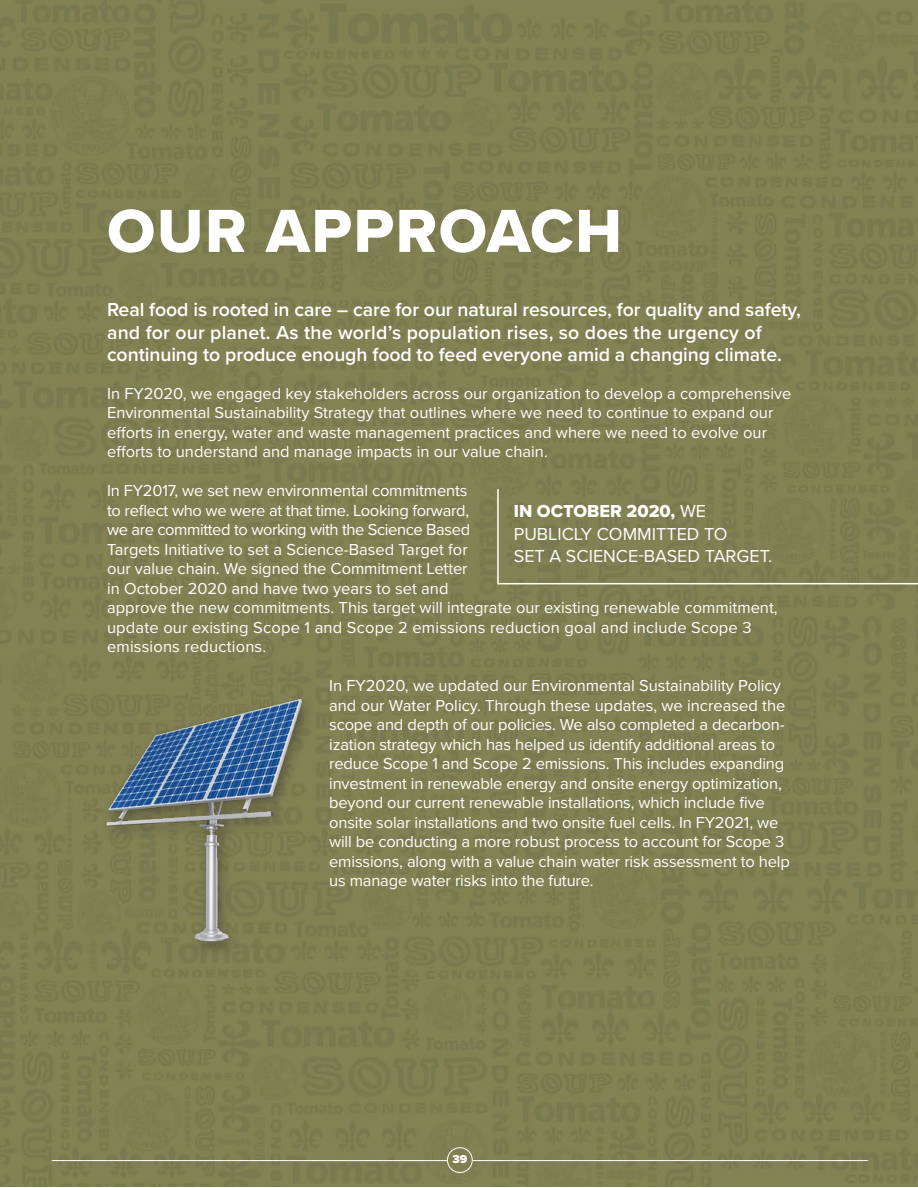
<style>
.page{position:relative;width:918px;height:1188px;background:#fff}
.page>*{position:absolute;margin:0;border:0;box-sizing:border-box;transform-origin:0 0}
.t1{font:63px "Proxima Nova Extrabld";letter-spacing:.025em;color:#fff}
.Intro_Copy{font:600 19.5px/22.5px "Proxima Nova";letter-spacing:-.005em;color:#fff}
.Body_Copy{font:18px/22.5px "Proxima Nova";color:#fff}
.Body_Copy-2{font:16.5px/19.5px "Proxima Nova";letter-spacing:-.005em;color:#fff}
.t2{font:900 12px "Proxima Nova";color:#fff}
.s1{font-family:"Proxima Nova Extrabld"}
</style>
<div class="page">
<div style="left:0;top:0;width:917px;height:1187px;background:#818052"></div>
<svg style="left:496px;top:488px;width:422px;height:97px;background:#828155"></svg>
<div style="left:98px;top:692px;width:219px;height:266px;background:#818052"></div>
<img style="left:103px;top:686px;width:199px;height:257px">
<hr style="left:52px;top:1160px;width:395px;height:1px;background:#fff">
<hr style="left:473px;top:1160px;width:395px;height:1px;background:#fff">
<div style="left:447px;top:1147px;width:26px;height:26px;border:1px solid #fff;border-radius:50%"></div>
<p class="t1" style="left:107px;top:193px;width:516px">OUR APPROACH</p>
<p class="Intro_Copy" style="left:107px;top:299px;width:695px">Real food is rooted in care – care for our natural resources, for quality and safety, and for our planet. As the world’s population rises, so does the urgency of continuing to produce enough food to feed everyone amid a changing climate.</p>
<p class="Body_Copy-2" style="left:107px;top:384px;width:686px">In FY2020, we engaged key stakeholders across our organization to develop a comprehensive Environmental Sustainability Strategy that outlines where we need to continue to expand our efforts in energy, water and waste management practices and where we need to evolve our efforts to understand and manage impacts in our value chain.</p>
<p class="Body_Copy-2" style="left:107px;top:481px;width:672px">In FY2017, we set new environmental commitments<br>to reflect who we were at that time. Looking forward,<br>we are committed to working with the Science Based<br>Targets Initiative to set a Science-Based Target for<br>our value chain. We signed the Commitment Letter<br>in October 2020 and have two years to set and<br>approve the new commitments. This target will integrate our existing renewable commitment, update our existing Scope 1 and Scope 2 emissions reduction goal and include Scope 3 emissions reductions.</p>
<p class="Body_Copy-2" style="left:329px;top:676px;width:462px">In FY2020, we updated our Environmental Sustainability Policy and our Water Policy. Through these updates, we increased the scope and depth of our policies. We also completed a decarbon&shy;ization strategy which has helped us identify additional areas to reduce Scope 1 and Scope 2 emissions. This includes expanding investment in renewable energy and onsite energy optimization, beyond our current renewable installations, which include five onsite solar installations and two onsite fuel cells. In FY2021, we will be conducting a more robust process to account for Scope 3 emissions, along with a value chain water risk assessment to help us manage water risks into the future.</p>
<p class="Body_Copy" style="left:514px;top:501px;width:260px"><span class="s1">IN OCTOBER 2020,</span> WE<br>PUBLICLY COMMITTED TO<br>SET A SCIENCE-BASED TARGET.</p>
<p class="t2" style="left:453px;top:1152px;width:16px">39</p>
</div>
